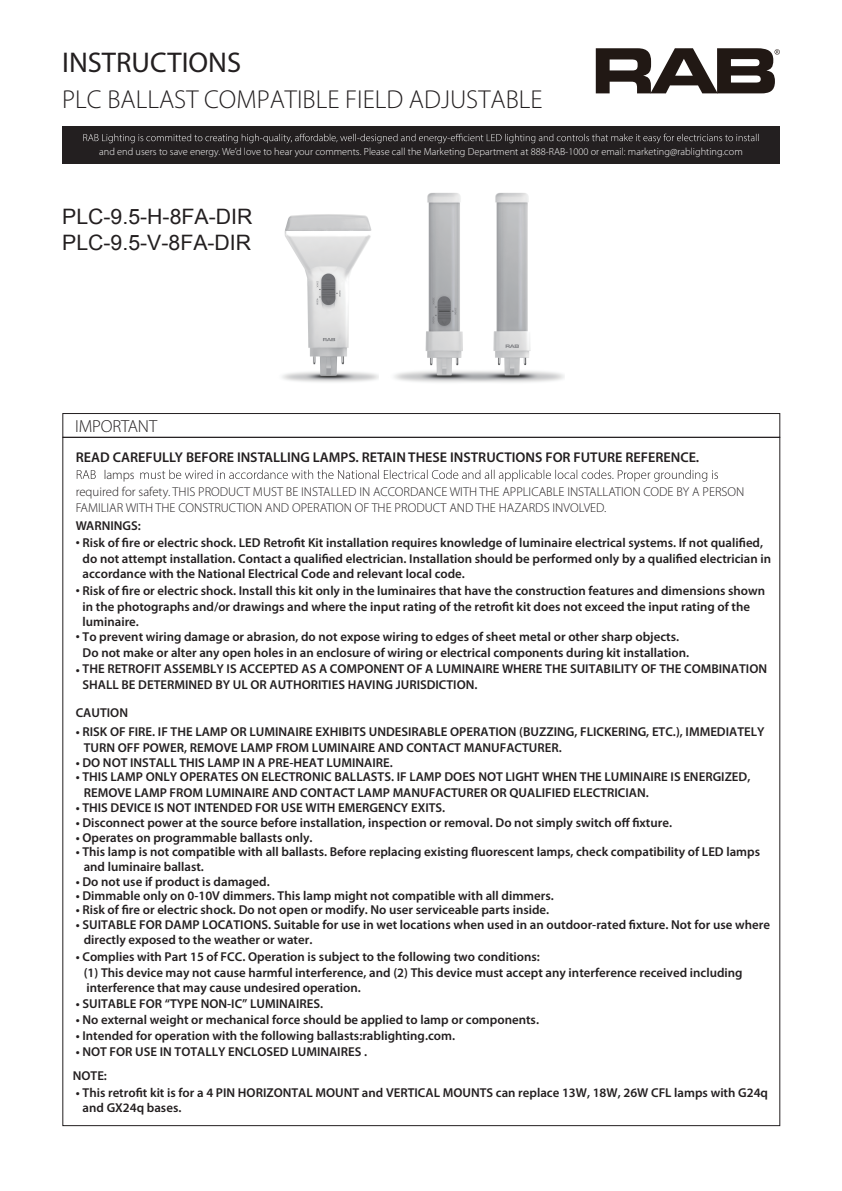
<style>
.page{position:relative;width:842px;height:1191px;background:#fff}
.page>*{position:absolute;margin:0;border:0;box-sizing:border-box;transform-origin:0 0}
.t1{font:28.6px "Myriad Pro";color:#231f20}
.t2{font:300 26px "Myriad Pro";color:#231f20}
.t3{font:21.2px/25.6px "Arial";color:#231f20}
.t4{font:300 17.6px "Myriad Pro";letter-spacing:-.01em;color:#231f20}
.t5{font:600 14.2px "Myriad Pro";color:#231f20}
.t6{font:600 12.8px/15.4px "Myriad Pro";color:#231f20}
.t7{font:300 12.8px/16.8px "Myriad Pro";color:#231f20}
.t8{font:300 10.2px "Myriad Pro";color:#fff}
</style>
<div class="page">
<svg style="left:596px;top:48px;width:184px;height:45px"></svg>
<div style="left:62px;top:126px;width:718px;height:38px;background:#231f20"></div>
<svg style="left:83px;top:134px;width:674px;height:9px"></svg>
<svg style="left:77px;top:470px;width:641px;height:11px"></svg>
<div style="left:62px;top:413px;width:718px;height:24px;border:1px solid #231f20"></div>
<img style="left:282px;top:214px;width:96px;height:168px">
<img style="left:394px;top:193px;width:171px;height:190px">
<h1 class="t1" style="left:62px;top:47px;width:181px">INSTRUCTIONS</h1>
<h2 class="t2" style="left:62px;top:83px;width:482px">PLC BALLAST COMPATIBLE FIELD ADJUSTABLE</h2>
<p class="t8" style="left:99px;top:146px;width:645px">and end users to save energy. We’d love to hear your comments. Please call the Marketing Department at 888-RAB-1000 or email: marketing@rablighting.com</p>
<h3 class="t3" style="left:62px;top:204px;width:192px">PLC-9.5-H-8FA-DIR<br>PLC-9.5-V-8FA-DIR</h3>
<h3 class="t4" style="left:75px;top:415px;width:83px">IMPORTANT</h3>
<p class="t7" style="left:104px;top:466px;width:33px">lamps</p>
<p class="t5" style="left:76px;top:449px;width:625px">READ CAREFULLY BEFORE INSTALLING LAMPS. RETAIN THESE INSTRUCTIONS FOR FUTURE REFERENCE.</p>
<p class="t7" style="left:76px;top:483px;width:670px">required for safety. THIS PRODUCT MUST BE INSTALLED IN ACCORDANCE WITH THE APPLICABLE INSTALLATION CODE BY A PERSON<br>FAMILIAR WITH THE CONSTRUCTION AND OPERATION OF THE PRODUCT AND THE HAZARDS INVOLVED.</p>
<p class="t6" style="left:76px;top:518px;width:67px">WARNINGS:</p>
<p class="t6" style="left:76px;top:535px;width:689px">• Risk of fire or electric shock. LED Retrofit Kit installation requires knowledge of luminaire electrical systems. If not qualified,</p>
<p class="t6" style="left:76px;top:582px;width:6px">•</p>
<p class="t6" style="left:83px;top:551px;width:690px">do not attempt installation. Contact a qualified electrician. Installation should be performed only by a qualified electrician in accordance with the National Electrical Code and relevant local code.</p>
<p class="t6" style="left:83px;top:583px;width:684px">Risk of fire or electric shock. Install this kit only in the luminaires that have the construction features and dimensions shown in the photographs and/or drawings and where the input rating of the retrofit kit does not exceed the input rating of the luminaire.</p>
<p class="t6" style="left:83px;top:645px;width:608px">Do not make or alter any open holes in an enclosure of wiring or electrical components during kit installation.</p>
<p class="t6" style="left:83px;top:677px;width:396px">SHALL BE DETERMINED BY UL OR AUTHORITIES HAVING JURISDICTION.</p>
<p class="t6" style="left:76px;top:629px;width:605px">• To prevent wiring damage or abrasion, do not expose wiring to edges of sheet metal or other sharp objects.</p>
<p class="t6" style="left:76px;top:661px;width:693px">• THE RETROFIT ASSEMBLY IS ACCEPTED AS A COMPONENT OF A LUMINAIRE WHERE THE SUITABILITY OF THE COMBINATION</p>
<p class="t6" style="left:76px;top:705px;width:54px">CAUTION</p>
<p class="t6" style="left:84px;top:724px;width:682px;text-indent:-8px">• RISK OF FIRE. IF THE LAMP OR LUMINAIRE EXHIBITS UNDESIRABLE OPERATION (BUZZING, FLICKERING, ETC.), IMMEDIATELY<br>TURN OFF POWER, REMOVE LAMP FROM LUMINAIRE AND CONTACT MANUFACTURER.</p>
<p class="t6" style="left:76px;top:755px;width:319px">• DO NOT INSTALL THIS LAMP IN A PRE-HEAT LUMINAIRE.</p>
<p class="t6" style="left:84px;top:769px;width:668px;text-indent:-8px">• THIS LAMP ONLY OPERATES ON ELECTRONIC BALLASTS. IF LAMP DOES NOT LIGHT WHEN THE LUMINAIRE IS ENERGIZED,<br>REMOVE LAMP FROM LUMINAIRE AND CONTACT LAMP MANUFACTURER OR QUALIFIED ELECTRICIAN.</p>
<p class="t6" style="left:76px;top:800px;width:371px">• THIS DEVICE IS NOT INTENDED FOR USE WITH EMERGENCY EXITS.</p>
<p class="t6" style="left:76px;top:815px;width:598px">• Disconnect power at the source before installation, inspection or removal. Do not simply switch off fixture.</p>
<p class="t6" style="left:76px;top:829px;width:238px">• Operates on programmable ballasts only.</p>
<p class="t6" style="left:84px;top:844px;width:678px;text-indent:-8px">• This lamp is not compatible with all ballasts. Before replacing existing fluorescent lamps, check compatibility of LED lamps and luminaire ballast.</p>
<p class="t6" style="left:76px;top:874px;width:195px">• Do not use if product is damaged.</p>
<p class="t6" style="left:76px;top:888px;width:480px">• Dimmable only on 0-10V dimmers. This lamp might not compatible with all dimmers.</p>
<p class="t6" style="left:76px;top:902px;width:475px">• Risk of fire or electric shock. Do not open or modify. No user serviceable parts inside.</p>
<p class="t6" style="left:84px;top:917px;width:688px;text-indent:-8px">• SUITABLE FOR DAMP LOCATIONS. Suitable for use in wet locations when used in an outdoor-rated fixture. Not for use where directly exposed to the weather or water.</p>
<p class="t6" style="left:84px;top:949px;width:660px;text-indent:-8px">• Complies with Part 15 of FCC. Operation is subject to the following two conditions:<br>(1) This device may not cause harmful interference, and (2) This device must accept any interference received including interference that may cause undesired operation.</p>
<p class="t6" style="left:76px;top:996px;width:249px">• SUITABLE FOR “TYPE NON-IC” LUMINAIRES.</p>
<p class="t6" style="left:76px;top:1012px;width:465px">• No external weight or mechanical force should be applied to lamp or components.</p>
<p class="t6" style="left:76px;top:1028px;width:381px">• Intended for operation with the following ballasts:rablighting.com.</p>
<p class="t6" style="left:76px;top:1044px;width:293px">• NOT FOR USE IN TOTALLY ENCLOSED LUMINAIRES .</p>
<p class="t6" style="left:73px;top:1067px;width:36px">NOTE:</p>
<p class="t6" style="left:76px;top:1084px;width:694px">• This retrofit kit is for a 4 PIN HORIZONTAL MOUNT and VERTICAL MOUNTS can replace 13W, 18W, 26W CFL lamps with G24q</p>
<p class="t6" style="left:83px;top:1100px;width:100px">and GX24q bases.</p>
</div>
